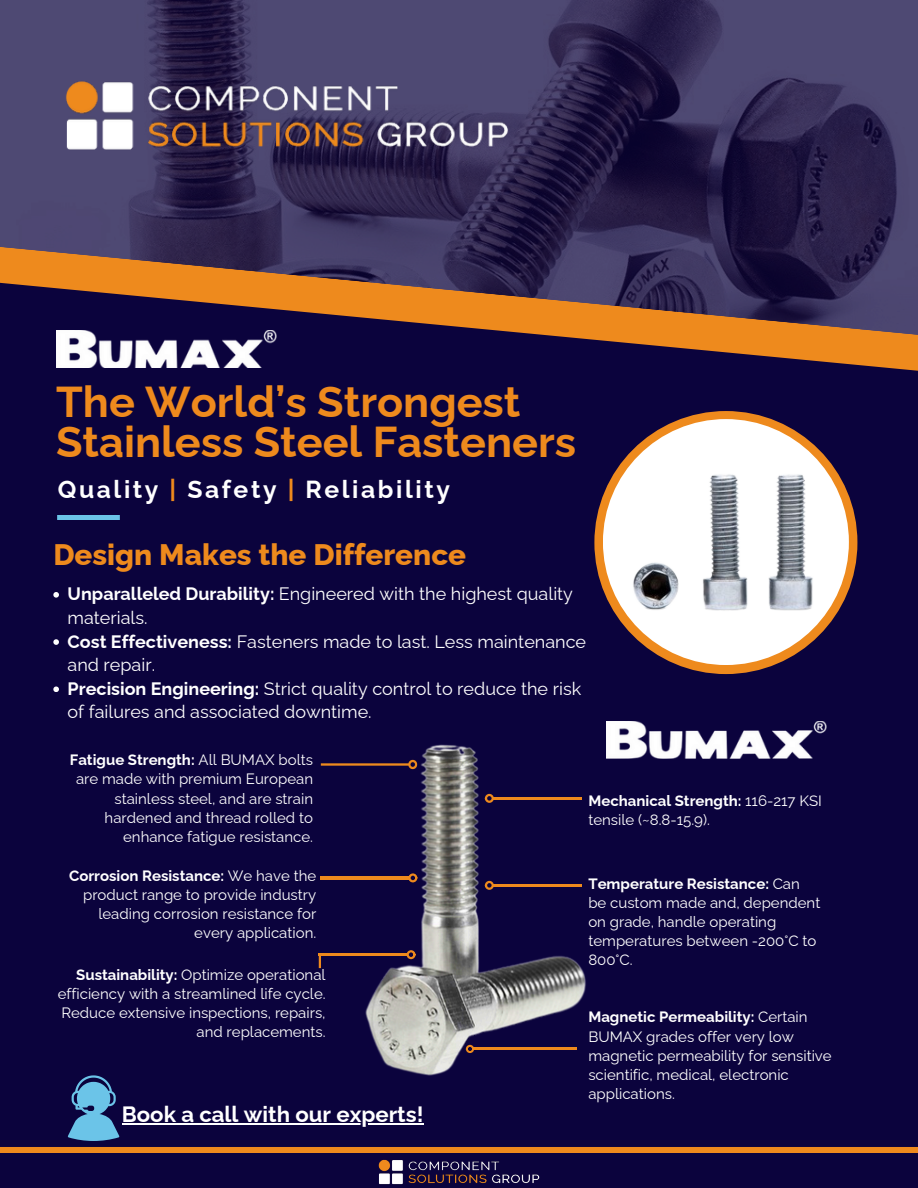
<style>
.page{position:relative;width:918px;height:1188px;background:#0b033d}
.page>*{position:absolute;margin:0;border:0;box-sizing:border-box;transform-origin:0 0}
.t1{font:700 43.2px/39.3px "Raleway";color:#ee8a1d}
.t2{font:800 29.7px "Raleway";color:#ee8a1d}
.t3{font:700 24.6px "Raleway";letter-spacing:.105em;color:#fff}
.t4{font:700 22.2px "Raleway";color:#fff}
.t5{font:18px/23.7px "Raleway";color:#fff}
.t6{font:15px/19.2px "Raleway";color:#fff;text-align:right}
.s1{color:#ee8a1d}
.s2{font-weight:700}
</style>
<div class="page">
<img style="left:0;top:0;width:918px;height:128px">
<img style="left:56px;top:72px;width:461px;height:56px">
<img style="left:320px;top:763px;width:36px;height:3px">
<img style="left:607px;top:721px;width:219px;height:37px">
<img style="left:356px;top:744px;width:230px;height:332px">
<div style="left:594px;top:411px;width:263px;height:263px;background:#ee8a1d;border-radius:50%"></div>
<div style="left:603px;top:419px;width:246px;height:246px;background:#fff;border-radius:50%"></div>
<img style="left:626px;top:466px;width:187px;height:145px">
<svg style="left:53px;top:592px;width:6px;height:6px"></svg>
<svg style="left:53px;top:639px;width:6px;height:6px"></svg>
<svg style="left:53px;top:686px;width:6px;height:6px"></svg>
<hr style="left:321px;top:877px;width:88px;height:2px;background:#ee8a1d">
<svg style="left:408px;top:873px;width:9px;height:9px"></svg>
<hr style="left:319px;top:954px;width:88px;height:2px;background:#ee8a1d">
<svg style="left:407px;top:950px;width:9px;height:9px"></svg>
<svg style="left:319px;top:956px;width:2px;height:12px"></svg>
<hr style="left:474px;top:1048px;width:103px;height:2px;background:#ee8a1d">
<svg style="left:466px;top:1045px;width:8px;height:8px"></svg>
<hr style="left:493px;top:797px;width:89px;height:2px;background:#ee8a1d">
<svg style="left:485px;top:794px;width:9px;height:9px"></svg>
<hr style="left:493px;top:884px;width:89px;height:2px;background:#ee8a1d">
<svg style="left:485px;top:881px;width:9px;height:9px"></svg>
<svg style="left:0;top:128px;width:918px;height:243px"></svg>
<div style="left:0;top:1147px;width:918px;height:5px;background:#ee8a1d"></div>
<img style="left:378px;top:1159px;width:162px;height:26px">
<svg style="left:68px;top:1075px;width:51px;height:66px"></svg>
<hr style="left:122px;top:1124px;width:302px;height:1px;background:#fff">
<h5 class="t1" style="left:56px;top:382px;width:521px">The World’s Strongest<br>Stainless Steel Fasteners</h5>
<h2 class="t3" style="left:58px;top:475px;width:394px">Quality <span class="s1">|</span> Safety <span class="s1">|</span> Reliability</h2>
<p class="t2" style="left:53px;top:537px;width:414px">Design Makes the Difference</p>
<p class="t5" style="left:68px;top:582px;width:520px"><span class="s2">Unparalleled Durability:</span> Engineered with the highest quality materials.<br><span class="s2">Cost Effectiveness:</span> Fasteners made to last. Less maintenance and repair.<br><span class="s2">Precision Engineering:</span> Strict quality control to reduce the risk of failures and associated downtime.</p>
<p class="t6" style="left:70px;top:750px;width:245px"><span class="s2">Fatigue Strength:</span> All BUMAX bolts are made with premium European stainless steel, and are strain hardened and thread rolled to enhance fatigue resistance.</p>
<p class="t6" style="left:69px;top:866px;width:249px"><span class="s2">Corrosion Resistance:</span> We have the product range to provide industry leading corrosion resistance for every application.</p>
<p class="t6" style="left:58px;top:965px;width:269px"><span class="s2">Sustainability:</span> Optimize operational efficiency with a streamlined life cycle.<br>Reduce extensive inspections, repairs, and replacements.</p>
<p class="t4" style="left:122px;top:1102px;width:303px">Book a call with our experts!</p>
<p class="t6" style="left:588px;top:791px;width:235px;text-align:left"><span class="s2">Mechanical Strength:</span> 116-217 KSI tensile (~8.8-15.9).</p>
<p class="t6" style="left:588px;top:874px;width:233px;text-align:left"><span class="s2">Temperature Resistance:</span> Can be custom made and, dependent on grade, handle operating temperatures between -200°C to<br>800°C.</p>
<p class="t6" style="left:588px;top:1007px;width:245px;text-align:left"><span class="s2">Magnetic Permeability:</span> Certain<br>BUMAX grades offer very low magnetic permeability for sensitive scientific, medical, electronic applications.</p>
</div>
